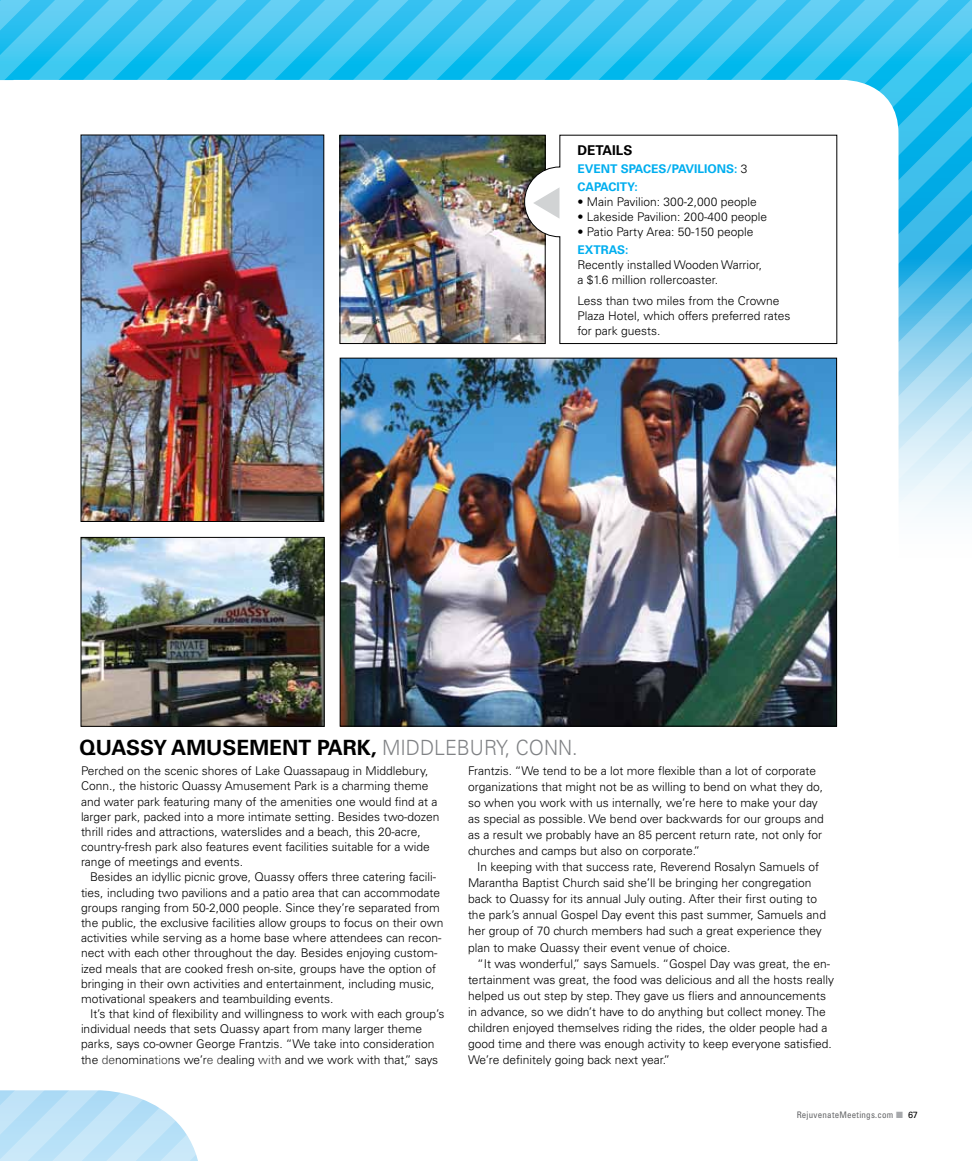
<style>
.page{position:relative;width:972px;height:1161px;background:#fff}
.page>*{position:absolute;margin:0;border:0;box-sizing:border-box;transform-origin:0 0}
.t1{font:700 21px "Univers LT Std";color:#000}
.t2{font:300 21px "Univers LT Std";color:#808285;scale:.93 1}
.t3{font:700 13.5px "Univers LT Std";color:#000}
.t4{font:300 12px/15.1px "Univers LT Std";color:#000}
.t5{font:700 12px/18px "Univers LT Std";color:#00aeef}
.t6{font:condensed 9px "Univers LT Std";letter-spacing:.025em;color:#636466}
.s1{font-weight:300;color:#000}
.s2{font-weight:300;color:#808285}
.s3{color:#a7a9ac}
.s4{font-stretch:normal;color:#000}
</style>
<div class="page">
<img style="left:202px;top:596px;width:120px;height:129px">
<img style="left:342px;top:596px;width:493px;height:129px">
<img style="left:80px;top:596px;width:122px;height:131px">
<svg style="left:0;top:1090px;width:198px;height:71px;background:#c5e6f8"></svg>
<img style="left:80px;top:566px;width:758px;height:30px">
<img style="left:0;top:0;width:972px;height:566px">
<p class="t3" style="left:577px;top:142px;width:55px">DETAILS</p>
<p class="t5" style="left:577px;top:160px;width:172px">EVENT SPACES/PAVILIONS: <span class="s1">3<br></span>CAPACITY:</p>
<p class="t4" style="left:577px;top:194px;width:181px">• Main Pavilion: 300-2,000 people</p>
<p class="t4" style="left:577px;top:209px;width:191px">• Lakeside Pavilion: 200-400 people</p>
<p class="t4" style="left:577px;top:224px;width:178px">• Patio Party Area: 50-150 people</p>
<p class="t5" style="left:577px;top:241px;width:53px">EXTRAS:</p>
<p class="t4" style="left:577px;top:257px;width:186px">Recently installed Wooden Warrior, a $1.6 million rollercoaster.</p>
<p class="t4" style="left:577px;top:293px;width:215px">Less than two miles from the Crowne<br>Plaza Hotel, which offers preferred rates for park guests.</p>
<h1 class="t1" style="left:80px;top:735px;width:340px">QUASSY AMUSEMENT PARK, <span class="s2">M iddl</span></h1>
<h1 class="t2" style="left:445px;top:735px;width:144px">ebury, Conn.</h1>
<p class="t4" style="left:81px;top:763px;width:360px">Perched on the scenic shores of Lake Quassapaug in M iddlebury, Conn., the historic Quassy Amusement Park is a charming theme and water park featuring many of the amenities one would find at a larger park, packed into a more intimate setting. Besides two-dozen thrill rides and attractions, waterslides and a beach, this 20-acre, country-fresh park also features event facilities suitable for a wide range of meetings and events.</p>
<p class="t4" style="left:81px;top:870px;width:364px;text-indent:9px">Besides an idyllic picnic grove, Quassy offers three catering facili&shy;ties, including two pavilions and a patio area that can accommodate groups ranging from 50-2,000 people. Since they’re separated from the public, the exclusive facilities allow groups to focus on their own activities while serving as a home base where attendees can recon&shy;nect with each other throughout the day. Besides enjoying custom&shy;ized meals that are cooked fresh on-site, groups have the option of bringing in their own activities and entertainment, including music, motivational speakers and teambuilding events.</p>
<p class="t4" style="left:81px;top:1006px;width:365px;text-indent:9px">It’s that kind of flexibility and willingness to work with each group’s individual needs that sets Quassy apart from many larger theme parks, says co-owner George Frantzis. “We take into consideration the denominations we’re dealing with and we work with that,” says</p>
<p class="t4" style="left:468px;top:763px;width:357px;line-height:16px">Frantzis. “We tend to be a lot more flexible than a lot of corporate organizations that might not be as willing to bend on what they do, so when you work with us internally, we’re here to make your day as special as possible. We bend over backwards for our groups and as a result we probably have an 85 percent return rate, not only for churches and camps but also on corporate.”</p>
<p class="t4" style="left:468px;top:859px;width:360px;line-height:16px;text-indent:9px">I n keeping with that success rate, Reverend Rosalyn Samuels of Marantha Baptist Church said she’ll be bringing her congregation back to Quassy for its annual July outing. After their first outing to the park’s annual Gospel Day event this past summer, Samuels and her group of 70 church members had such a great experience they plan to make Quassy their event venue of choice.</p>
<p class="t4" style="left:468px;top:955px;width:368px;line-height:16px;text-indent:9px">“It was wonderful,” says Samuels. “Gospel Day was great, the en&shy;tertainment was great, the food was delicious and all the hosts really helped us out step by step. They gave us fliers and announcements in advance, so we didn’t have to do anything but collect money. The children enjoyed themselves riding the rides, the older people had a good time and there was enough activity to keep everyone satisfied.<br>We’re definitely going back next year.”</p>
<p class="t6" style="left:797px;top:1109px;width:123px">RejuvenateMeetings.com <span class="s3">■</span> <span class="s4">67</span></p>
</div>
